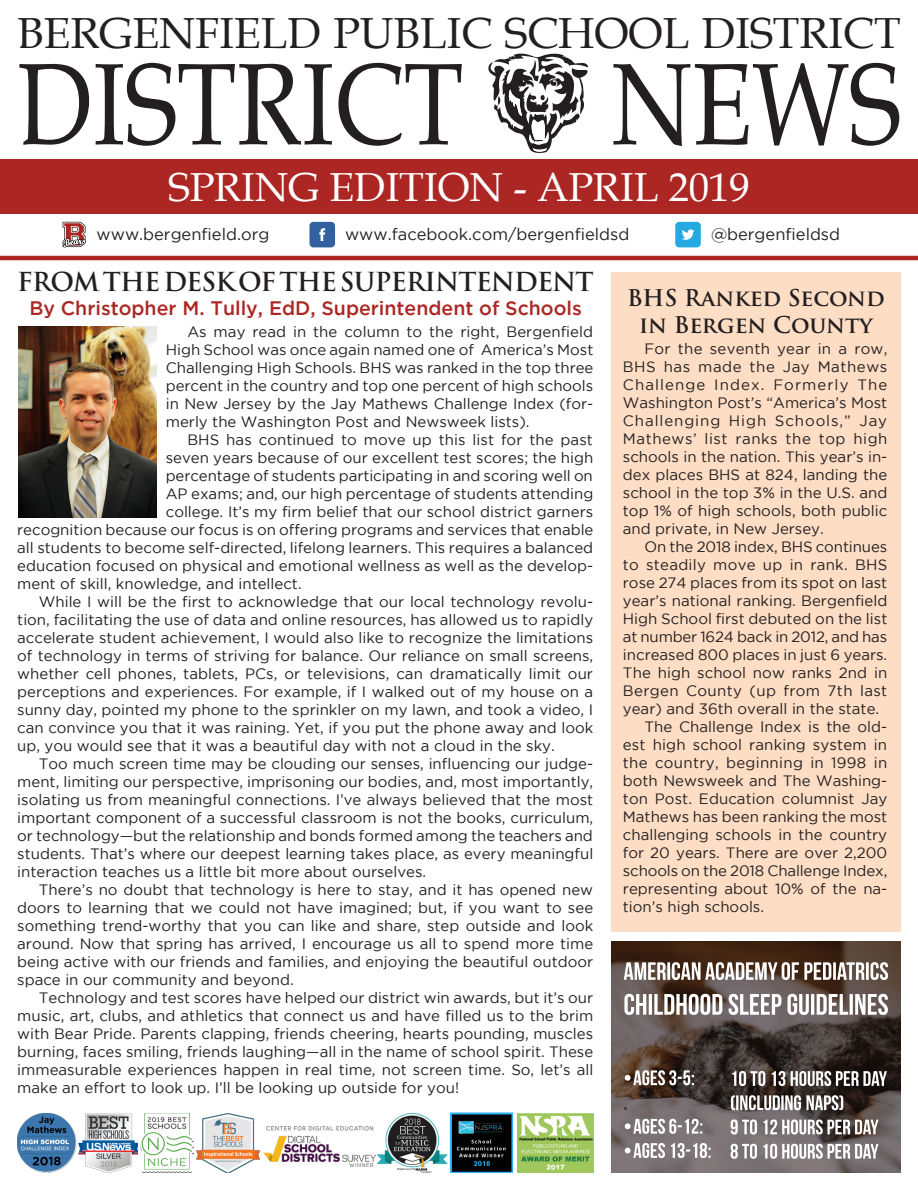
<style>
.page{position:relative;width:918px;height:1188px;background:#fff}
.page>*{position:absolute;margin:0;border:0;box-sizing:border-box;transform-origin:0 0}
.Newsletter_Bulletted{font:115.95px "Book Antiqua";color:#231f20;scale:.84 1}
.Newsletter_Bulletted-2{font:43.5px "Book Antiqua";color:#231f20}
.Newsletter_Bulletted-3{font:40.5px "Book Antiqua";color:#fff}
.heading_2{font:700 25.5px "Trajan Pro";letter-spacing:-.035em;color:#231f20}
.Newsletter_Nonindent{font:700 22.5px/27px "Trajan Pro";color:#231f20;text-align:center}
.t1{font:500 19.5px "Gotham";color:#ac2623}
.Newsletter_Bulletted-4{font:16.5px "Gotham";color:#231f20}
.Newsletter_Indented{font:15px/18px "Gotham";color:#231f20;text-align:justify}
</style>
<div class="page">
<div style="left:0;top:159px;width:918px;height:55px;background:#ac2623"></div>
<svg style="left:488px;top:53px;width:101px;height:100px"></svg>
<svg style="left:309px;top:222px;width:26px;height:25px"></svg>
<svg style="left:675px;top:222px;width:26px;height:25px"></svg>
<svg style="left:63px;top:222px;width:23px;height:25px"></svg>
<hr style="left:0;top:256px;width:918px;height:4px;background:#ac2623">
<img style="left:18px;top:327px;width:139px;height:190px">
<img style="left:140px;top:1113px;width:54px;height:60px">
<img style="left:378px;top:1113px;width:135px;height:60px">
<img style="left:263px;top:1126px;width:113px;height:40px">
<img style="left:17px;top:1113px;width:120px;height:60px">
<img style="left:517px;top:1113px;width:77px;height:60px">
<img style="left:196px;top:1113px;width:64px;height:60px">
<div style="left:611px;top:272px;width:290px;height:660px;background:#fdddc4"></div>
<img style="left:611px;top:942px;width:290px;height:231px">
<svg style="left:624px;top:962px;width:264px;height:18px"></svg>
<svg style="left:624px;top:994px;width:98px;height:21px"></svg>
<svg style="left:729px;top:994px;width:52px;height:21px"></svg>
<svg style="left:788px;top:994px;width:100px;height:21px"></svg>
<svg style="left:732px;top:1071px;width:33px;height:15px"></svg>
<svg style="left:772px;top:1071px;width:13px;height:15px"></svg>
<svg style="left:791px;top:1071px;width:96px;height:15px"></svg>
<svg style="left:731px;top:1095px;width:70px;height:15px"></svg>
<svg style="left:807px;top:1095px;width:36px;height:15px"></svg>
<svg style="left:731px;top:1119px;width:26px;height:16px"></svg>
<svg style="left:763px;top:1119px;width:116px;height:16px"></svg>
<svg style="left:731px;top:1144px;width:26px;height:15px"></svg>
<svg style="left:763px;top:1144px;width:116px;height:15px"></svg>
<svg style="left:625px;top:1070px;width:69px;height:15px"></svg>
<svg style="left:625px;top:1119px;width:77px;height:15px"></svg>
<svg style="left:625px;top:1143px;width:40px;height:15px"></svg>
<svg style="left:671px;top:1143px;width:40px;height:15px"></svg>
<p class="Newsletter_Bulletted-2" style="left:17px;top:3px;width:885px">BERGENFIELD PUBLIC SCHOOL DISTRICT</p>
<p class="Newsletter_Bulletted" style="left:17px;top:24px;width:533px">DISTRICT</p>
<p class="Newsletter_Bulletted" style="left:611px;top:24px;width:346px">NEWS</p>
<p class="Newsletter_Bulletted-3" style="left:168px;top:159px;width:583px">SPRING EDITION - APRIL 2019</p>
<p class="Newsletter_Bulletted-4" style="left:97px;top:225px;width:174px">www.bergenfield.org</p>
<p class="Newsletter_Bulletted-4" style="left:345px;top:225px;width:286px">www.facebook.com/bergenfieldsd</p>
<p class="Newsletter_Bulletted-4" style="left:711px;top:225px;width:131px">@bergenfieldsd</p>
<p class="heading_2" style="left:17px;top:266px;width:578px">FROM THE DESK OF THE SUPERINTENDENT</p>
<p class="t1" style="left:29px;top:297px;width:554px">By Christopher M. Tully, EdD, Superintendent of Schools</p>
<p class="Newsletter_Indented" style="left:166px;top:323px;width:429px;text-indent:22px">As may read in the column to the right, Bergenfield High School was once again named one of America’s Most Challenging High Schools. BHS was ranked in the top three percent in the country and top one percent of high schools in New Jersey by the Jay Mathews Challenge Index (for&shy;merly the Washington Post and Newsweek lists).</p>
<p class="Newsletter_Indented" style="left:187px;top:431px;width:407px">BHS has continued to move up this list for the past</p>
<p class="Newsletter_Indented" style="left:166px;top:449px;width:429px">seven years because of our excellent test scores; the high</p>
<p class="Newsletter_Indented" style="left:166px;top:467px;width:429px">percentage of students participating in and scoring well on</p>
<p class="Newsletter_Indented" style="left:166px;top:485px;width:429px">AP exams; and, our high percentage of students attending</p>
<p class="Newsletter_Indented" style="left:166px;top:503px;width:429px">college. It’s my firm belief that our school district garners</p>
<p class="Newsletter_Indented" style="left:17px;top:521px;width:578px">recognition because our focus is on offering programs and services that enable</p>
<p class="Newsletter_Indented" style="left:17px;top:539px;width:577px">all students to become self-directed, lifelong learners. This requires a balanced</p>
<p class="Newsletter_Indented" style="left:17px;top:557px;width:578px">education focused on physical and emotional wellness as well as the develop-</p>
<p class="Newsletter_Indented" style="left:17px;top:575px;width:286px">ment of skill, knowledge, and intellect.</p>
<p class="Newsletter_Indented" style="left:17px;top:593px;width:578px;text-indent:22px">While I will be the first to acknowledge that our local technology revolu&shy;tion, facilitating the use of data and online resources, has allowed us to rapidly accelerate student achievement, I would also like to recognize the limitations of technology in terms of striving for balance. Our reliance on small screens, whether cell phones, tablets, PCs, or televisions, can dramatically limit our perceptions and experiences. For example, if I walked out of my house on a sunny day, pointed my phone to the sprinkler on my lawn, and took a video, I can convince you that it was raining. Yet, if you put the phone away and look up, you would see that it was a beautiful day with not a cloud in the sky.</p>
<p class="Newsletter_Indented" style="left:17px;top:755px;width:578px;text-indent:22px">Too much screen time may be clouding our senses, influencing our judge&shy;ment, limiting our perspective, imprisoning our bodies, and, most importantly, isolating us from meaningful connections. I’ve always believed that the most important component of a successful classroom is not the books, curriculum, or technology—but the relationship and bonds formed among the teachers and students. That’s where our deepest learning takes place, as every meaningful interaction teaches us a little bit more about ourselves.</p>
<p class="Newsletter_Indented" style="left:17px;top:881px;width:578px;text-indent:22px">There’s no doubt that technology is here to stay, and it has opened new doors to learning that we could not have imagined; but, if you want to see something trend-worthy that you can like and share, step outside and look around. Now that spring has arrived, I encourage us all to spend more time being active with our friends and families, and enjoying the beautiful outdoor space in our community and beyond.</p>
<p class="Newsletter_Indented" style="left:17px;top:989px;width:578px;text-indent:22px">Technology and test scores have helped our district win awards, but it’s our music, art, clubs, and athletics that connect us and have filled us to the brim with Bear Pride. Parents clapping, friends cheering, hearts pounding, muscles burning, faces smiling, friends laughing—all in the name of school spirit. These immeasurable experiences happen in real time, not screen time. So, let’s all make an effort to look up. I’ll be looking up outside for you!</p>
<p class="Newsletter_Nonindent" style="left:627px;top:284px;width:259px">BHS Ranked Second in Bergen County</p>
<p class="Newsletter_Indented" style="left:623px;top:339px;width:266px;text-indent:22px">For the seventh year in a row, BHS has made the Jay Mathews Challenge Index. Formerly The Washington Post’s “America’s Most Challenging High Schools,” Jay Mathews’ list ranks the top high schools in the nation. This year’s in&shy;dex places BHS at 824, landing the school in the top 3% in the U.S. and top 1% of high schools, both public and private, in New Jersey.</p>
<p class="Newsletter_Indented" style="left:623px;top:537px;width:266px;text-indent:22px">On the 2018 index, BHS continues to steadily move up in rank. BHS rose 274 places from its spot on last year’s national ranking. Bergenfield High School first debuted on the list at number 1624 back in 2012, and has increased 800 places in just 6 years.<br>The high school now ranks 2nd in Bergen County (up from 7th last year) and 36th overall in the state.</p>
<p class="Newsletter_Indented" style="left:623px;top:717px;width:266px;text-indent:22px">The Challenge Index is the old&shy;est high school ranking system in the country, beginning in 1998 in both Newsweek and The Washing&shy;ton Post. Education columnist Jay Mathews has been ranking the most challenging schools in the country for 20 years. There are over 2,200 schools on the 2018 Challenge Index, representing about 10% of the na&shy;tion’s high schools.</p>
</div>
